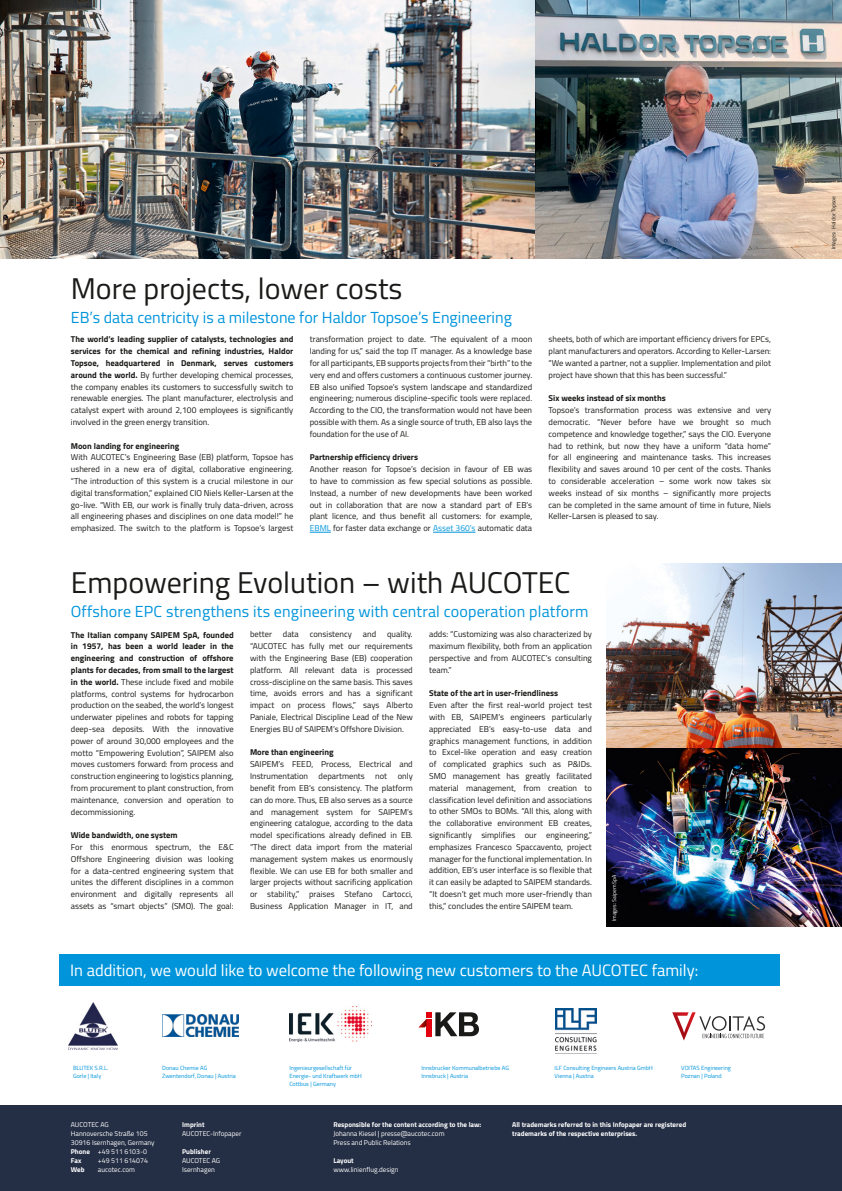
<style>
.page{position:relative;width:842px;height:1191px;background:#fff}
.page>*{position:absolute;margin:0;border:0;box-sizing:border-box;transform-origin:0 0}
.t1{font:30px "Titillium";color:#1a1a18}
.t2{font:16.5px "Titillium";color:#fff}
.t3{font:16px "Titillium";letter-spacing:.01em;color:#0095db}
.t4{font:8.5px/11.8px "Titillium";color:#1a1a18;text-align:justify}
.t5{font:700 8.5px "Titillium";color:#1a1a18}
.t6{font:7px/9px "Titillium";color:#fff}
.t7{font:700 7px/9px "Titillium";color:#fff}
.t8{font:6px/8px "Titillium";color:#0095db}
.t9{font:5.5px "Titillium";color:#1a1a18}
.t10{font:5.5px "Titillium";color:#fff}
.s1{font-weight:700}
.s2{color:#0095db}
</style>
<div class="page">
<img style="left:534px;top:0;width:308px;height:258px">
<div style="left:60px;top:954px;width:720px;height:32px;background:#0095db"></div>
<div style="left:0;top:1106px;width:842px;height:85px;background:#242e44"></div>
<svg style="left:310px;top:532px;width:21px;height:1px"></svg>
<hr style="left:433px;top:532px;width:42px;height:1px;background:#0095db">
<img style="left:0;top:0;width:534px;height:258px">
<img style="left:68px;top:1002px;width:50px;height:47px">
<img style="left:289px;top:1006px;width:80px;height:35px">
<svg style="left:418px;top:1012px;width:61px;height:24px"></svg>
<svg style="left:672px;top:1012px;width:93px;height:28px"></svg>
<img style="left:607px;top:563px;width:235px;height:363px">
<img style="left:162px;top:1014px;width:77px;height:22px">
<img style="left:555px;top:1009px;width:42px;height:42px">
<h1 class="t1" style="left:71px;top:266px;width:333px">More projects, lower costs</h1>
<p class="t4" style="left:71px;top:333px;width:224px"><span class="s1">The world’s leading supplier of catalysts, technologies and services for the chemical and refining industries, Haldor Topsoe, headquartered in Denmark, serves customers around the world.</span> By further developing chemical processes, the company enables its customers to successfully switch to renewable energies. The plant manufacturer, electrolysis and catalyst expert with around 2,100 employees is significantly involved in the green energy transition.</p>
<p class="t5" style="left:71px;top:439px;width:110px">Moon landing for engineering</p>
<p class="t4" style="left:71px;top:451px;width:224px">With AUCOTEC’s Engineering Base (EB) platform, Topsoe has ushered in a new era of digital, collaborative engineering. “The introduction of this system is a crucial milestone in our digital transformation,” explained CIO Niels Keller-Larsen at the go-live. “With EB, our work is finally truly data-driven, across all engineering phases and disciplines on one data model!” he emphasized. The switch to the platform is Topsoe’s largest</p>
<h3 class="t3" style="left:71px;top:305px;width:443px">EB’s data centricity is a milestone for Haldor Topsoe’s Engineering</h3>
<p class="t4" style="left:310px;top:333px;width:224px">transformation project to date. “The equivalent of a moon landing for us,” said the top IT manager. As a knowledge base for all participants, EB supports projects from their “birth” to the very end and offers customers a continuous customer journey.<br>EB also unified Topsoe’s system landscape and standardized engineering; numerous discipline-specific tools were replaced.<br>According to the CIO, the transformation would not have been possible with them. As a single source of truth, EB also lays the foundation for the use of AI.</p>
<p class="t5" style="left:310px;top:451px;width:110px">Partnership efficiency drivers</p>
<p class="t4" style="left:310px;top:463px;width:224px">Another reason for Topsoe’s decision in favour of EB was to have to commission as few special solutions as possible.<br>Instead, a number of new developments have been worked out in collaboration that are now a standard part of EB’s plant licence, and thus benefit all customers: for example, <span class="s2">EBML</span> for faster data exchange or <span class="s2">Asset 360’s</span> automatic data</p>
<p class="t4" style="left:549px;top:333px;width:224px">sheets, both of which are important efficiency drivers for EPCs, plant manufacturers and operators. According to Keller-Larsen: “We wanted a partner, not a supplier. Implementation and pilot project have shown that this has been successful.”</p>
<p class="t5" style="left:549px;top:392px;width:119px">Six weeks instead of six months</p>
<p class="t4" style="left:549px;top:404px;width:224px">Topsoe’s transformation process was extensive and very democratic. “Never before have we brought so much competence and knowledge together,” says the CIO. Everyone had to rethink, but now they have a uniform “data home” for all engineering and maintenance tasks. This increases flexibility and saves around 10 per cent of the costs. Thanks to considerable acceleration – some work now takes six weeks instead of six months – significantly more projects can be completed in the same amount of time in future, Niels Keller-Larsen is pleased to say.</p>
<h1 class="t1" style="left:71px;top:560px;width:501px">Empowering Evolution – with AUCOTEC</h1>
<h3 class="t3" style="left:71px;top:600px;width:519px">Offshore EPC strengthens its engineering with central cooperation platform</h3>
<p class="t4" style="left:71px;top:628px;width:164px"><span class="s1">The Italian company SAIPEM SpA, founded in 1957, has been a world leader in the engineering and construction of offshore plants for decades, from small to the largest in the world.</span> These include fixed and mobile platforms, control systems for hydrocarbon production on the seabed, the world’s longest underwater pipelines and robots for tapping deep-sea deposits. With the innovative power of around 30,000 employees and the motto “Empowering Evolution”, SAIPEM also moves customers forward: from process and construction engineering to logistics planning, from procurement to plant construction, from maintenance, conversion and operation to decommissioning.</p>
<p class="t5" style="left:71px;top:828px;width:108px">Wide bandwidth, one system</p>
<p class="t4" style="left:71px;top:840px;width:164px">For this enormous spectrum, the E&amp;C Offshore Engineering division was looking for a data-centred engineering system that unites the different disciplines in a common environment and digitally represents all assets as “smart objects” (SMO). The goal:</p>
<p class="t4" style="left:250px;top:628px;width:164px;text-indent:137px">quality. “AUCOTEC has fully met our requirements with the Engineering Base (EB) cooperation platform. All relevant data is processed cross-discipline on the same basis. This saves time, avoids errors and has a significant impact on process flows,” says Alberto Paniale, Electrical Discipline Lead of the New Energies BU of SAIPEM’s Offshore Division.</p>
<p class="t5" style="left:250px;top:746px;width:85px">More than engineering</p>
<p class="t4" style="left:250px;top:758px;width:164px">SAIPEM’s FEED, Process, Electrical and Instrumentation departments not only benefit from EB’s consistency. The platform can do more. Thus, EB also serves as a source and management system for SAIPEM’s engineering catalogue, according to the data model specifications already defined in EB. “The direct data import from the material management system makes us enormously flexible. We can use EB for both smaller and larger projects without sacrificing application or stability,” praises Stefano Cartocci, Business Application Manager in IT, and</p>
<p class="t4" style="left:250px;top:628px;width:23px">better</p>
<p class="t4" style="left:283px;top:628px;width:17px">data</p>
<p class="t4" style="left:310px;top:628px;width:44px">consistency</p>
<p class="t4" style="left:363px;top:628px;width:15px">and</p>
<p class="t4" style="left:429px;top:628px;width:164px">adds: “Customizing was also characterized by maximum flexibility, both from an application perspective and from AUCOTEC’s consulting team.”</p>
<p class="t5" style="left:429px;top:687px;width:130px">State of the art in user-friendliness</p>
<p class="t4" style="left:429px;top:699px;width:164px">Even after the first real-world project test with EB, SAIPEM’s engineers particularly appreciated EB’s easy-to-use data and graphics management functions, in addition to Excel-like operation and easy creation of complicated graphics such as P&amp;IDs.<br>SMO management has greatly facilitated material management, from creation to classification level definition and associations to other SMOs to BOMs. “All this, along with the collaborative environment EB creates, significantly simplifies our engineering,” emphasizes Francesco Spaccavento, project manager for the functional implementation. In addition, EB’s user interface is so flexible that it can easily be adapted to SAIPEM standards. “It doesn’t get much more user-friendly than this,” concludes the entire SAIPEM team.</p>
<p class="t10" style="left:610px;top:921px;width:48px;rotate:-90deg">Images: Saipem SpA</p>
<h2 class="t2" style="left:70px;top:957px;width:630px">In addition, we would like to welcome the following new customers to the AUCOTEC family:</h2>
<p class="t8" style="left:289px;top:1063px;width:74px">Ingenieurgesellschaft für<br>Energie- und Kraftwerk mbH<br>Cottbus | Germany</p>
<p class="t8" style="left:73px;top:1063px;width:37px">BLUTEK S.R.L.<br>Gorle | Italy</p>
<p class="t8" style="left:162px;top:1063px;width:75px">Donau Chemie AG<br>Zwentendorf, Donau | Austria</p>
<p class="t8" style="left:421px;top:1063px;width:89px">Innsbrucker Kommunalbetriebe AG<br>Innsbruck | Austria</p>
<p class="t8" style="left:555px;top:1063px;width:100px">ILF Consulting Engineers Austria GmbH<br>Vienna | Austria</p>
<p class="t8" style="left:681px;top:1063px;width:51px">VOITAS Engineering<br>Poznan | Poland</p>
<p class="t6" style="left:71px;top:1119px;width:85px">AUCOTEC AG<br>Hannoversche Straße 105<br>30916 Isernhagen, Germany<br><span class="s1">Phone</span> +49 511 6103-0<br><span class="s1">Fax</span></p>
<p class="t6" style="left:98px;top:1155px;width:52px">+49 511 614074</p>
<p class="t7" style="left:71px;top:1164px;width:15px">Web</p>
<p class="t6" style="left:98px;top:1164px;width:39px">aucotec.com</p>
<p class="t7" style="left:182px;top:1119px;width:24px">Imprint</p>
<p class="t6" style="left:182px;top:1128px;width:61px">AUCOTEC-Infopaper</p>
<p class="t7" style="left:182px;top:1146px;width:30px">Publisher</p>
<p class="t6" style="left:182px;top:1155px;width:40px">AUCOTEC AG<br>Isernhagen</p>
<p class="t7" style="left:333px;top:1119px;width:149px">Responsible for the content according to the law:</p>
<p class="t6" style="left:333px;top:1128px;width:113px">Johanna Kiesel | presse@aucotec.com<br>Press and Public Relations</p>
<p class="t7" style="left:333px;top:1155px;width:22px">Layout</p>
<p class="t6" style="left:333px;top:1164px;width:67px">www.linienflug.design</p>
<p class="t7" style="left:512px;top:1119px;width:176px">All trademarks referred to in this Infopaper are registered trademarks of the respective enterprises.</p>
<p class="t9" style="left:829px;top:249px;width:55px;rotate:-90deg">Images: Haldor Topsoe</p>
</div>
